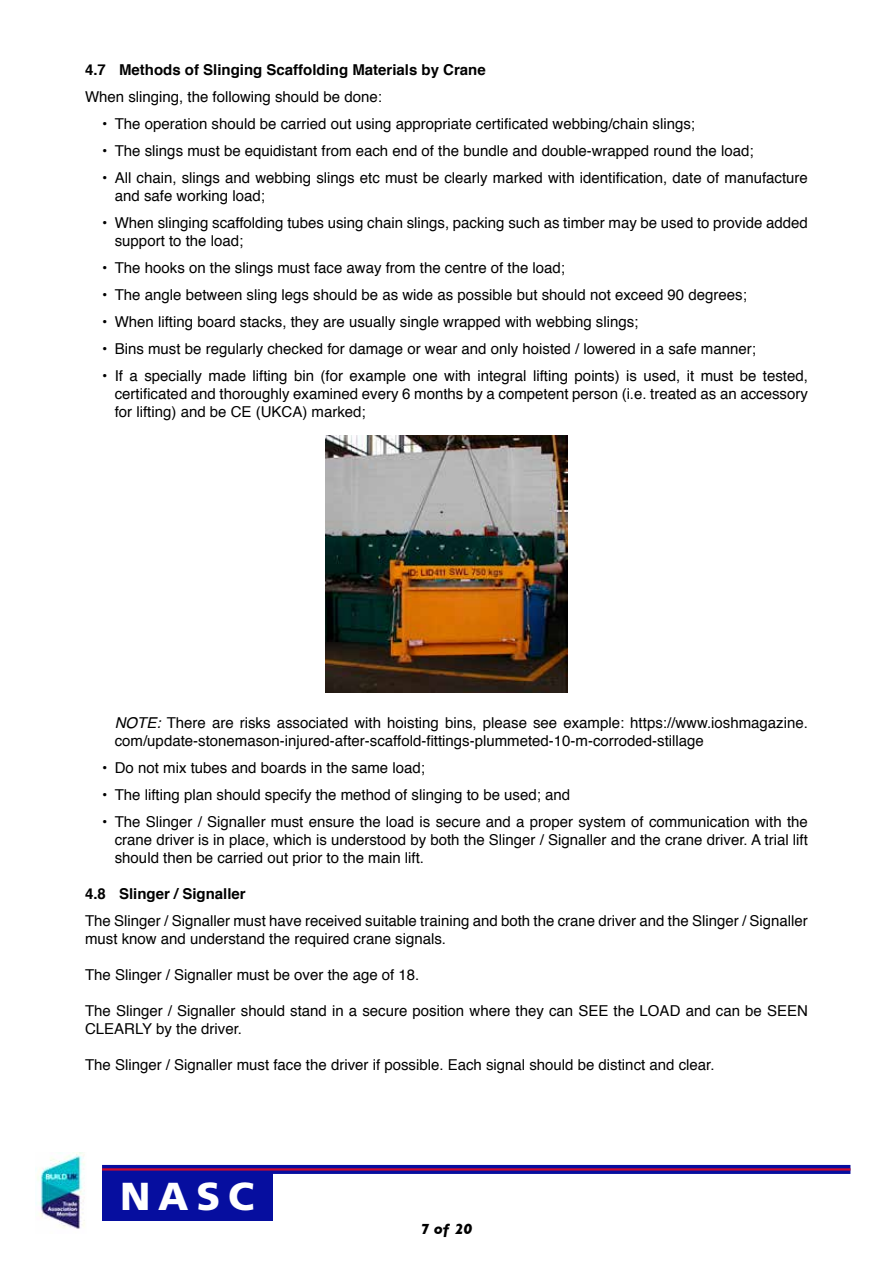
<style>
.page{position:relative;width:893px;height:1263px;background:#fff}
.page>*{position:absolute;margin:0;border:0;box-sizing:border-box;transform-origin:0 0}
.t1{font:900 39px "Frutiger";color:#fff}
.t2{font:15px/18px "Helvetica";color:#000}
.t3{font:700 15px "Helvetica";color:#000}
.t4{font:italic 700 15px "Gill Sans";color:#000}
.s1{font-style:italic}
</style>
<div class="page">
<div style="left:102px;top:1169px;width:170px;height:51px;background:#060e9f"></div>
<svg style="left:102px;top:1165px;width:748px;height:9px;background:#170f96"></svg>
<hr style="left:102px;top:1168px;width:748px;height:2px;background:#cf0a2c">
<img style="left:35px;top:1152px;width:50px;height:77px">
<img style="left:325px;top:435px;width:243px;height:257px">
<p class="t3" style="left:85px;top:58px;width:402px">4.7 Methods of Slinging Scaffolding Materials by Crane</p>
<p class="t2" style="left:85px;top:88px;width:298px">When slinging, the following should be done:</p>
<p class="t2" style="left:102px;top:115px;width:595px">• The operation should be carried out using appropriate certificated webbing/chain slings;</p>
<p class="t2" style="left:102px;top:142px;width:653px">• The slings must be equidistant from each end of the bundle and double-wrapped round the load;</p>
<p class="t2" style="left:115px;top:169px;width:695px;text-indent:-13px">• All chain, slings and webbing slings etc must be clearly marked with identification, date of manufacture and safe working load;</p>
<p class="t2" style="left:115px;top:214px;width:695px;text-indent:-13px">• When slinging scaffolding tubes using chain slings, packing such as timber may be used to provide added support to the load;</p>
<p class="t2" style="left:102px;top:259px;width:464px">• The hooks on the slings must face away from the centre of the load;</p>
<p class="t2" style="left:102px;top:286px;width:646px">• The angle between sling legs should be as wide as possible but should not exceed 90 degrees;</p>
<p class="t2" style="left:102px;top:313px;width:538px">• When lifting board stacks, they are usually single wrapped with webbing slings;</p>
<p class="t2" style="left:102px;top:340px;width:655px">• Bins must be regularly checked for damage or wear and only hoisted / lowered in a safe manner;</p>
<p class="t2" style="left:115px;top:367px;width:695px;text-align:justify;text-indent:-13px">• If a specially made lifting bin (for example one with integral lifting points) is used, it must be tested, certificated and thoroughly examined every 6 months by a competent person (i.e. treated as an accessory for lifting) and be CE (UKCA) marked;</p>
<p class="t2" style="left:115px;top:714px;width:695px"><span class="s1">NOTE:</span> There are risks associated with hoisting bins, please see example: https://www.ioshmagazine. com/update-stonemason-injured-after-scaffold-fittings-plummeted-10-m-corroded-stillage</p>
<p class="t2" style="left:102px;top:759px;width:324px">• Do not mix tubes and boards in the same load;</p>
<p class="t2" style="left:102px;top:786px;width:469px">• The lifting plan should specify the method of slinging to be used; and</p>
<p class="t2" style="left:115px;top:813px;width:695px;text-align:justify;text-indent:-13px">• The Slinger / Signaller must ensure the load is secure and a proper system of communication with the crane driver is in place, which is understood by both the Slinger / Signaller and the crane driver. A trial lift should then be carried out prior to the main lift.</p>
<p class="t3" style="left:85px;top:881px;width:162px">4.8 Slinger / Signaller</p>
<p class="t2" style="left:85px;top:912px;width:724px">The Slinger / Signaller must have received suitable training and both the crane driver and the Slinger / Signaller must know and understand the required crane signals.</p>
<p class="t2" style="left:85px;top:966px;width:336px">The Slinger / Signaller must be over the age of 18.</p>
<p class="t2" style="left:85px;top:1002px;width:724px">The Slinger / Signaller should stand in a secure position where they can SEE the LOAD and can be SEEN<br>CLEARLY by the driver.</p>
<p class="t2" style="left:85px;top:1056px;width:631px">The Slinger / Signaller must face the driver if possible. Each signal should be distinct and clear.</p>
<h1 class="t1" style="left:120px;top:1173px;width:135px">NASC</h1>
<p class="t4" style="left:421px;top:1220px;width:53px">7 of 20</p>
</div>
